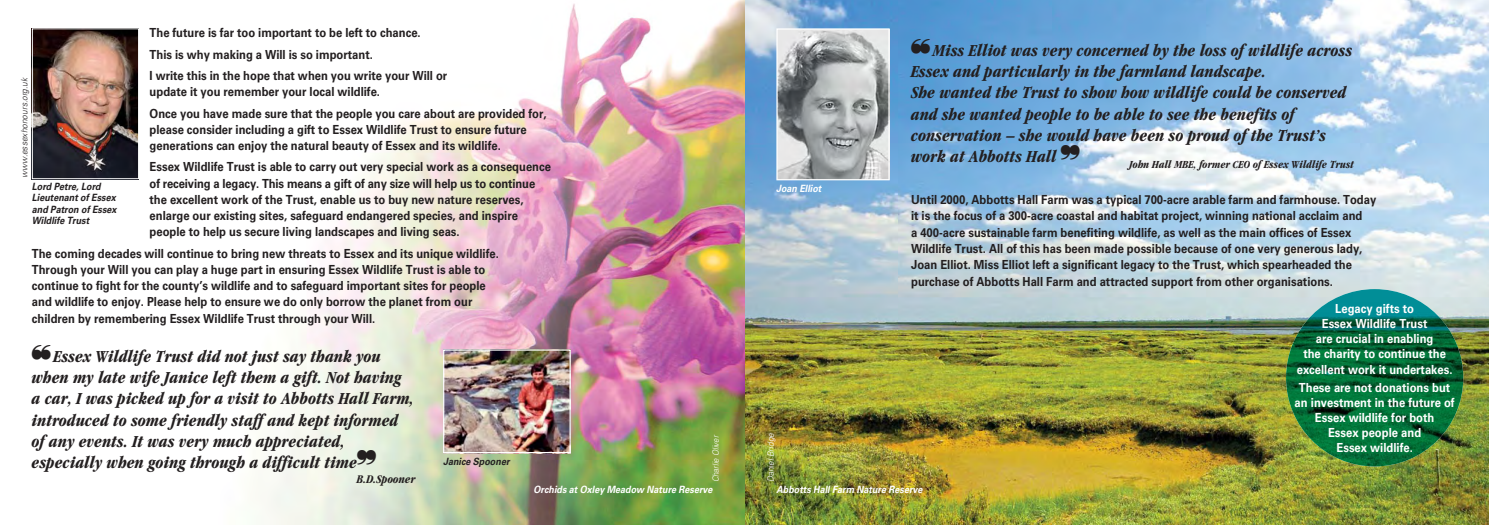
<style>
.page{position:relative;width:1489px;height:525px;background:#fff}
.page>*{position:absolute;margin:0;border:0;box-sizing:border-box;transform-origin:0 0}
.t1{font:italic 700 condensed 17.5px/21.2px "Garamond IT Cby BT";color:#231f20}
.t2{font:700 12.5px/16.2px "Univers LT Std";color:#231f20;scale:.9 1}
.t3{font:700 12.5px/15px "Univers LT Std";color:#fff;text-align:center;scale:.9 1}
.t4{font:italic 700 condensed 12.12px "Garamond IT Cby BT";color:#231f20}
.t5{font:italic 700 condensed 11.25px "Garamond IT Cby BT";color:#231f20}
.t6{font:italic 700 10px/11.2px "Univers LT Std";color:#231f20;scale:.9 1}
.t7{font:italic 700 10px "Univers LT Std";color:#fff;scale:.9 1}
.t8{font:italic 300 8.75px "Univers LT Std";color:#231f20;scale:.95 1}
.t9{font:italic 300 8.75px "Univers LT Std";color:#fff;scale:.9 1}
.t10{font:italic 300 8.75px "Univers LT Std";color:#fff;scale:.95 1}
</style>
<div class="page">
<img style="left:31px;top:0;width:1457px;height:524px">
<svg style="left:776px;top:28px;width:113px;height:152px"></svg>
<img style="left:443px;top:349px;width:127px;height:104px">
<img style="left:32px;top:28px;width:107px;height:151px">
<img style="left:1285px;top:289px;width:177px;height:177px;border-radius:50%">
<svg style="left:32px;top:345px;width:19px;height:14px"></svg>
<svg style="left:357px;top:450px;width:19px;height:14px"></svg>
<svg style="left:911px;top:39px;width:18px;height:15px"></svg>
<svg style="left:1061px;top:145px;width:18px;height:15px"></svg>
<p class="t2" style="left:150px;top:22px;width:332px;line-height:21.2px">The future is far too important to be left to chance.<br>This is why making a Will is so important.<br>I write this in the hope that when you write your Will or</p>
<p class="t2" style="left:150px;top:81px;width:442px;line-height:21.2px">update it you remember your local wildlife.<br>Once you have made sure that the people you care about are provided for,</p>
<p class="t2" style="left:150px;top:121px;width:421px">please consider including a gift to Essex Wildlife Trust to ensure future generations can enjoy the natural beauty of Essex and its wildlife.</p>
<p class="t2" style="left:150px;top:159px;width:447px">Essex Wildlife Trust is able to carry out very special work as a consequence of receiving a legacy. This means a gift of any size will help us to continue the excellent work of the Trust, enable us to buy new nature reserves, enlarge our existing sites, safeguard endangered species, and inspire people to help us secure living landscapes and living seas.</p>
<p class="t2" style="left:32px;top:245px;width:520px">The coming decades will continue to bring new threats to Essex and its unique wildlife.<br>Through your Will you can play a huge part in ensuring Essex Wildlife Trust is able to continue to fight for the county’s wildlife and to safeguard important sites for people and wildlife to enjoy. Please help to ensure we do only borrow the planet from our children by remembering Essex Wildlife Trust through your Will.</p>
<p class="t1" style="left:911px;top:39px;width:443px;text-indent:22px">Miss Elliot was very concerned by the loss of wildlife across Essex and particularly in the farmland landscape.<br>She wanted the Trust to show how wildlife could be conserved and she wanted people to be able to see the benefits of conservation – she would have been so proud of the Trust’s work at Abbotts Hall</p>
<p class="t5" style="left:1129px;top:158px;width:226px">John Hall MBE, former CEO of Essex Wildlife Trust</p>
<p class="t8" style="left:19px;top:178px;width:107px;rotate:-90deg">www.essexhonours.org.uk</p>
<p class="t6" style="left:32px;top:181px;width:96px">Lord Petre, Lord<br>Lieutenant of Essex and Patron of Essex<br>Wildlife Trust</p>
<p class="t7" style="left:776px;top:182px;width:52px">Joan Elliot</p>
<p class="t2" style="left:911px;top:191px;width:518px">Until 2000, Abbotts Hall Farm was a typical 700-acre arable farm and farmhouse. Today it is the focus of a 300-acre coastal and habitat project, winning national acclaim and<br>a 400-acre sustainable farm benefiting wildlife, as well as the main offices of Essex Wildlife Trust. All of this has been made possible because of one very generous lady, Joan Elliot. Miss Elliot left a significant legacy to the Trust, which spearheaded the purchase of Abbotts Hall Farm and attracted support from other organisations.</p>
<p class="t3" style="left:1296px;top:301px;width:174px">Legacy gifts to<br>Essex Wildlife Trust<br>are crucial in enabling<br>the charity to continue the excellent work it undertakes.</p>
<p class="t3" style="left:1294px;top:380px;width:179px">These are not donations but an investment in the future of<br>Essex wildlife for both<br>Essex people and<br>Essex wildlife.</p>
<p class="t1" style="left:32px;top:345px;width:384px;text-indent:22px">Essex Wildlife Trust did not just say thank you when my late wife Janice left them a gift. Not having a car, I was picked up for a visit to Abbotts Hall Farm, introduced to some friendly staff and kept informed of any events. It was very much appreciated, especially when going through a difficult time</p>
<p class="t4" style="left:357px;top:471px;width:60px">B.D.Spooner</p>
<p class="t9" style="left:710px;top:482px;width:53px;rotate:-90deg">Charlie Oliver</p>
<p class="t10" style="left:765px;top:482px;width:53px;rotate:-90deg">Daniel Bridge</p>
<p class="t6" style="left:443px;top:456px;width:75px">Janice Spooner</p>
<p class="t7" style="left:533px;top:483px;width:200px">Orchids at Oxley Meadow Nature Reserve</p>
<p class="t7" style="left:776px;top:483px;width:164px">Abbotts Hall Farm Nature Reserve</p>
</div>
